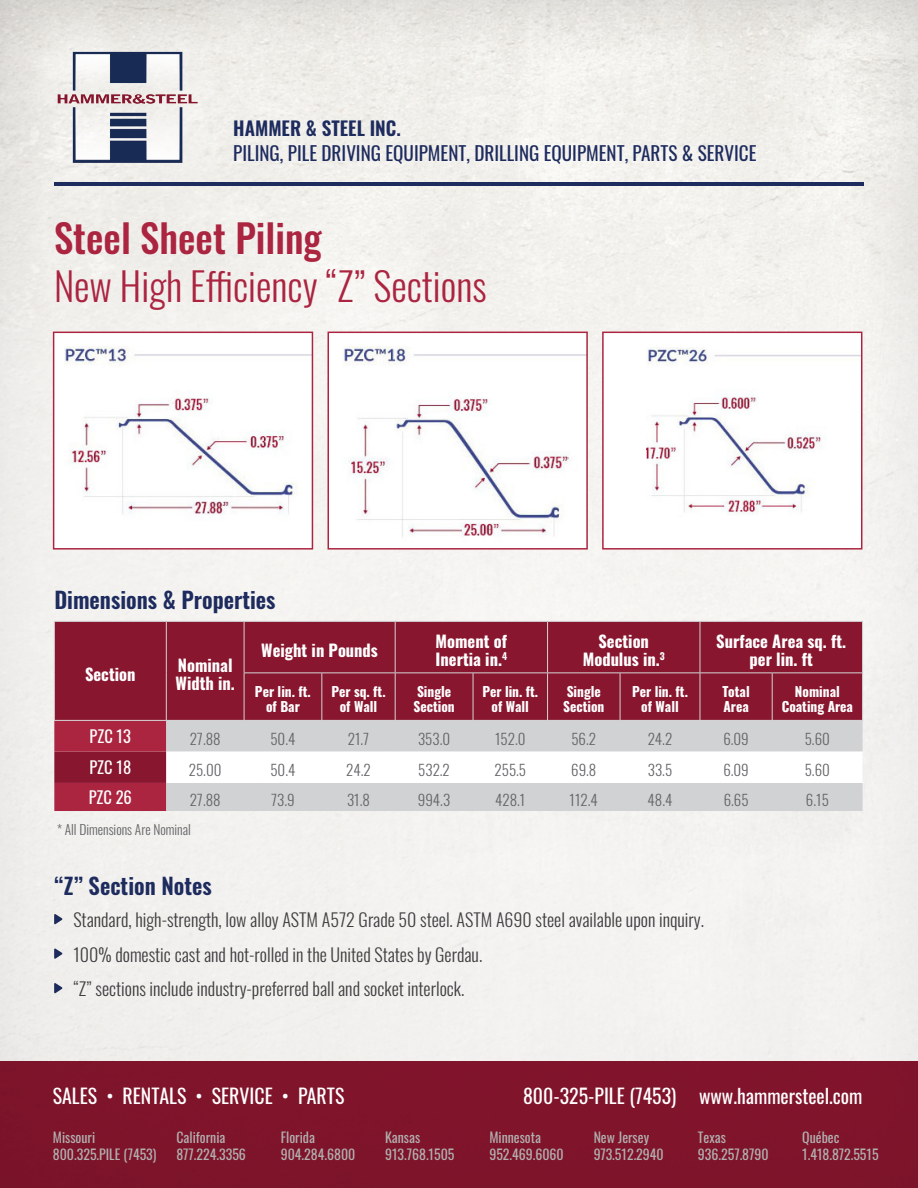
<style>
.page{position:relative;width:918px;height:1188px;background:#f2f1ee}
.page>*{position:absolute;margin:0;border:0;box-sizing:border-box;transform-origin:0 0}
.t1{font:300 39px/48px "Oswald";color:#ab2440}
.t2{font:600 22.5px "Oswald";color:#1d2b5e}
.t3{font:19.8px "Oswald";color:#fff}
.t4{font:19.5px "Oswald";color:#fff}
.t5{font:19.2px "Oswald";color:#1d2b5e}
.t6{font:600 19.2px "Oswald";color:#1d2b5e}
.t7{font:300 18px "Oswald";color:#3e3e3f}
.t8{font:700 16.5px/18px "Oswald";color:#fff}
.t9{font:16.5px "Oswald";color:#fff}
.t10{font:300 15px "Oswald";color:#636466}
.t11{font:13.8px "Oswald";color:#b2afaf}
.t12{font:700 13.5px/15px "Oswald";color:#fff;text-align:center}
.t13{font:300 13.5px "Oswald";color:#636466}
.s1{font-weight:500}
.s2{font-size:19.8px}
</style>
<div class="page">
<div style="left:55px;top:622px;width:807px;height:98px;background:#88162f"></div>
<svg style="left:54px;top:721px;width:809px;height:90px;background:#d7c6cb"></svg>
<hr style="left:54px;top:621px;width:112px;height:1px;background:#d4d3d4">
<hr style="left:54px;top:622px;width:1px;height:51px;background:#d4d3d4">
<hr style="left:54px;top:673px;width:1px;height:47px;background:#d4d3d4">
<hr style="left:54px;top:720px;width:112px;height:1px;background:#d4d3d4">
<hr style="left:166px;top:621px;width:78px;height:1px;background:#d4d3d4">
<hr style="left:166px;top:622px;width:1px;height:51px;background:#d4d3d4">
<hr style="left:244px;top:621px;width:78px;height:1px;background:#d4d3d4">
<hr style="left:244px;top:622px;width:1px;height:51px;background:#d4d3d4">
<hr style="left:322px;top:621px;width:73px;height:1px;background:#d4d3d4">
<hr style="left:166px;top:673px;width:1px;height:47px;background:#d4d3d4">
<hr style="left:244px;top:673px;width:78px;height:1px;background:#d4d3d4">
<hr style="left:244px;top:673px;width:1px;height:47px;background:#d4d3d4">
<hr style="left:322px;top:673px;width:73px;height:1px;background:#d4d3d4">
<hr style="left:395px;top:621px;width:78px;height:1px;background:#d4d3d4">
<hr style="left:395px;top:622px;width:1px;height:51px;background:#d4d3d4">
<hr style="left:473px;top:621px;width:75px;height:1px;background:#d4d3d4">
<hr style="left:548px;top:621px;width:72px;height:1px;background:#d4d3d4">
<hr style="left:547px;top:622px;width:1px;height:51px;background:#d4d3d4">
<hr style="left:620px;top:621px;width:80px;height:1px;background:#d4d3d4">
<hr style="left:700px;top:621px;width:72px;height:1px;background:#d4d3d4">
<hr style="left:700px;top:622px;width:1px;height:51px;background:#d4d3d4">
<hr style="left:772px;top:621px;width:91px;height:1px;background:#d4d3d4">
<hr style="left:862px;top:622px;width:1px;height:51px;background:#d4d3d4">
<hr style="left:322px;top:673px;width:1px;height:47px;background:#d4d3d4">
<hr style="left:395px;top:673px;width:78px;height:1px;background:#d4d3d4">
<hr style="left:395px;top:673px;width:1px;height:47px;background:#d4d3d4">
<hr style="left:473px;top:673px;width:75px;height:1px;background:#d4d3d4">
<hr style="left:473px;top:673px;width:1px;height:47px;background:#d4d3d4">
<hr style="left:548px;top:673px;width:72px;height:1px;background:#d4d3d4">
<hr style="left:547px;top:673px;width:1px;height:47px;background:#d4d3d4">
<hr style="left:620px;top:673px;width:80px;height:1px;background:#d4d3d4">
<hr style="left:620px;top:673px;width:1px;height:47px;background:#d4d3d4">
<hr style="left:700px;top:673px;width:72px;height:1px;background:#d4d3d4">
<hr style="left:700px;top:673px;width:1px;height:47px;background:#d4d3d4">
<hr style="left:772px;top:673px;width:91px;height:1px;background:#d4d3d4">
<hr style="left:772px;top:673px;width:1px;height:47px;background:#d4d3d4">
<hr style="left:862px;top:673px;width:1px;height:47px;background:#d4d3d4">
<hr style="left:166px;top:720px;width:78px;height:1px;background:#d4d3d4">
<hr style="left:244px;top:720px;width:78px;height:1px;background:#d4d3d4">
<hr style="left:322px;top:720px;width:73px;height:1px;background:#d4d3d4">
<hr style="left:395px;top:720px;width:78px;height:1px;background:#d4d3d4">
<hr style="left:473px;top:720px;width:75px;height:1px;background:#d4d3d4">
<hr style="left:548px;top:720px;width:72px;height:1px;background:#d4d3d4">
<hr style="left:620px;top:720px;width:80px;height:1px;background:#d4d3d4">
<hr style="left:700px;top:720px;width:72px;height:1px;background:#d4d3d4">
<hr style="left:772px;top:720px;width:91px;height:1px;background:#d4d3d4">
<div style="left:0;top:1062px;width:918px;height:126px;background:#7f142b"></div>
<div style="left:11px;top:5px;width:233px;height:205px;background:#fff;opacity:.2"></div>
<img style="left:44px;top:41px;width:167px;height:132px">
<hr style="left:54px;top:183px;width:810px;height:3px;background:#1d2b5e">
<svg style="left:54px;top:914px;width:8px;height:11px"></svg>
<svg style="left:54px;top:948px;width:8px;height:11px"></svg>
<svg style="left:54px;top:983px;width:8px;height:11px"></svg>
<div style="left:54px;top:332px;width:258px;height:217px;background:#fff"></div>
<img style="left:65px;top:347px;width:245px;height:168px">
<div style="left:53px;top:332px;width:260px;height:218px;border:2px solid #ab2440"></div>
<div style="left:328px;top:332px;width:259px;height:217px;background:#fff"></div>
<img style="left:342px;top:347px;width:243px;height:190px">
<div style="left:328px;top:332px;width:260px;height:218px;border:2px solid #ab2440"></div>
<div style="left:603px;top:332px;width:259px;height:217px;background:#fff"></div>
<img style="left:647px;top:348px;width:212px;height:167px">
<div style="left:602px;top:332px;width:260px;height:218px;border:2px solid #ab2440"></div>
<p class="t6" style="left:233px;top:118px;width:169px">HAMMER &amp; STEEL INC.</p>
<p class="t5" style="left:233px;top:136px;width:525px">PILING, PILE DRIVING EQUIPMENT, DRILLING EQUIPMENT, PARTS &amp; SERVICE</p>
<p class="t1" style="left:54px;top:209px;width:434px"><span class="s1">Steel Sheet Piling<br></span>New High Efficiency “Z” Sections</p>
<p class="t2" style="left:54px;top:588px;width:223px">Dimensions &amp; Properties</p>
<p class="t8" style="left:85px;top:666px;width:52px">Section</p>
<p class="t8" style="left:176px;top:657px;width:61px">Nominal<br>Width in.</p>
<p class="t8" style="left:261px;top:642px;width:118px">Weight in Pounds</p>
<p class="t8" style="left:436px;top:633px;width:73px">Moment of<br>Inertia in.<sup>4</sup></p>
<p class="t8" style="left:583px;top:633px;width:83px;text-align:center">Section<br>Modulus in.<sup>3</sup></p>
<p class="t8" style="left:716px;top:633px;width:131px;text-align:center">Surface Area sq. ft. per lin. ft</p>
<p class="t12" style="left:255px;top:685px;width:57px">Per lin. ft. of Bar</p>
<p class="t12" style="left:331px;top:685px;width:56px">Per sq. ft. of Wall</p>
<p class="t12" style="left:413px;top:685px;width:43px;text-align:left">Single<br>Section</p>
<p class="t12" style="left:482px;top:685px;width:57px">Per lin. ft. of Wall</p>
<p class="t12" style="left:563px;top:685px;width:43px;text-align:left">Single<br>Section</p>
<p class="t12" style="left:632px;top:685px;width:57px">Per lin. ft. of Wall</p>
<p class="t12" style="left:722px;top:685px;width:29px;text-align:left">Total<br>Area</p>
<p class="t12" style="left:782px;top:685px;width:73px">Nominal<br>Coating Area</p>
<p class="t9" style="left:90px;top:722px;width:43px">PZC 13</p>
<p class="t10" style="left:190px;top:726px;width:32px">27.88</p>
<p class="t10" style="left:270px;top:726px;width:26px">50.4</p>
<p class="t10" style="left:348px;top:726px;width:23px">21.7</p>
<p class="t10" style="left:418px;top:726px;width:34px">353.0</p>
<p class="t10" style="left:495px;top:726px;width:32px">152.0</p>
<p class="t10" style="left:571px;top:726px;width:26px">56.2</p>
<p class="t10" style="left:648px;top:726px;width:26px">24.2</p>
<p class="t10" style="left:723px;top:726px;width:27px">6.09</p>
<p class="t10" style="left:805px;top:726px;width:27px">5.60</p>
<p class="t9" style="left:89px;top:753px;width:43px">PZC 18</p>
<p class="t10" style="left:189px;top:757px;width:34px">25.00</p>
<p class="t10" style="left:270px;top:757px;width:26px">50.4</p>
<p class="t10" style="left:346px;top:757px;width:26px">24.2</p>
<p class="t10" style="left:418px;top:757px;width:33px">532.2</p>
<p class="t10" style="left:495px;top:757px;width:33px">255.5</p>
<p class="t10" style="left:571px;top:757px;width:27px">69.8</p>
<p class="t10" style="left:648px;top:757px;width:26px">33.5</p>
<p class="t10" style="left:723px;top:757px;width:27px">6.09</p>
<p class="t10" style="left:805px;top:757px;width:27px">5.60</p>
<p class="t9" style="left:89px;top:783px;width:45px">PZC 26</p>
<p class="t10" style="left:190px;top:787px;width:32px">27.88</p>
<p class="t10" style="left:271px;top:787px;width:25px">73.9</p>
<p class="t10" style="left:347px;top:787px;width:24px">31.8</p>
<p class="t10" style="left:418px;top:787px;width:34px">994.3</p>
<p class="t10" style="left:495px;top:787px;width:32px">428.1</p>
<p class="t10" style="left:570px;top:787px;width:30px">112.4</p>
<p class="t10" style="left:648px;top:787px;width:26px">48.4</p>
<p class="t10" style="left:724px;top:787px;width:26px">6.65</p>
<p class="t10" style="left:806px;top:787px;width:24px">6.15</p>
<p class="t13" style="left:57px;top:817px;width:135px">* All Dimensions Are Nominal</p>
<p class="t2" style="left:54px;top:874px;width:159px">“Z” Section Notes</p>
<p class="t7" style="left:73px;top:904px;width:632px">Standard, high-strength, low alloy ASTM A572 Grade 50 steel. ASTM A690 steel available upon inquiry.</p>
<p class="t7" style="left:73px;top:938px;width:410px">100% domestic cast and hot-rolled in the United States by Gerdau.</p>
<p class="t7" style="left:73px;top:973px;width:392px">“Z” sections include industry-preferred ball and socket interlock.</p>
<p class="t3" style="left:53px;top:1078px;width:293px">SALES • RENTALS • SERVICE • PARTS</p>
<p class="t4" style="left:523px;top:1078px;width:341px"><span class="s2">800-325-PILE (7453)</span> www.hammersteel.com</p>
<p class="t11" style="left:802px;top:1126px;width:39px">Québec</p>
<p class="t11" style="left:802px;top:1142px;width:78px">1.418.872.5515</p>
<p class="t11" style="left:177px;top:1126px;width:50px">California</p>
<p class="t11" style="left:177px;top:1142px;width:71px">877.224.3356</p>
<p class="t11" style="left:53px;top:1126px;width:44px">Missouri</p>
<p class="t11" style="left:53px;top:1142px;width:105px">800.325.PILE (7453)</p>
<p class="t11" style="left:281px;top:1126px;width:36px">Florida</p>
<p class="t11" style="left:281px;top:1142px;width:76px">904.284.6800</p>
<p class="t11" style="left:385px;top:1126px;width:37px">Kansas</p>
<p class="t11" style="left:385px;top:1142px;width:71px">913.768.1505</p>
<p class="t11" style="left:489px;top:1126px;width:53px">Minnesota</p>
<p class="t11" style="left:489px;top:1142px;width:76px">952.469.6060</p>
<p class="t11" style="left:594px;top:1126px;width:57px">New Jersey</p>
<p class="t11" style="left:594px;top:1142px;width:72px">973.512.2940</p>
<p class="t11" style="left:698px;top:1126px;width:29px">Texas</p>
<p class="t11" style="left:698px;top:1142px;width:72px">936.257.8790</p>
</div>
